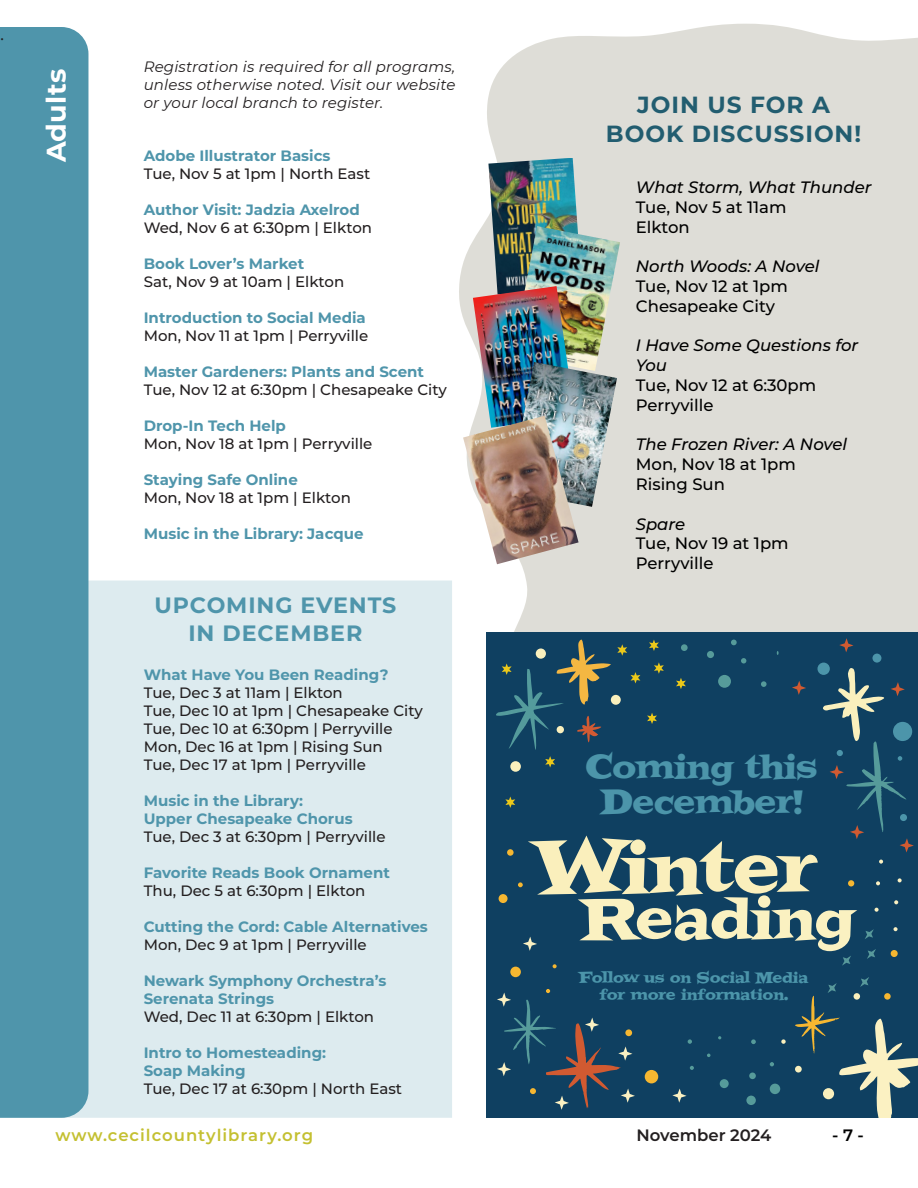
<style>
.page{position:relative;width:918px;height:1188px;background:#fff}
.page>*{position:absolute;margin:0;border:0;box-sizing:border-box;transform-origin:0 0}
.t1{font:76.2px "Filmotype Potomac";color:#faefbc}
.t2{font:61.65px "Filmotype Potomac";color:#faf1c1}
.t3{font:35.4px/34.5px "Filmotype Potomac";color:#4c95aa;text-align:center}
.t4{font:700 27px "Montserrat";color:#fff}
.t5{font:700 23.4px/29.2px "Montserrat";letter-spacing:.04em;color:#225d70;text-align:center}
.t6{font:700 22.2px "Montserrat";letter-spacing:.04em;color:#4f95ab}
.t7{font:18px "Minion Pro";color:#231f20}
.t8{font:500 16.5px/19.8px "Montserrat";color:#000}
.t9{font:italic 500 16.5px/19.8px "Montserrat";color:#000}
.t10{font:600 16.5px "Montserrat";letter-spacing:.06em;color:#c4c031}
.t11{font:600 16.5px "Montserrat";color:#231f20}
.t12{font:600 16.5px "Montserrat";color:#000}
.t13{font:15.9px/16.5px "Filmotype Potomac";color:#4c95aa;text-align:center}
.t14{font:500 15px "Montserrat";color:#231f20}
.t15{font:700 15px "Montserrat";color:#4f95ab}
.t16{font:italic 15px/18px "Montserrat";letter-spacing:.01em;color:#231f20;text-align:justify}
</style>
<div class="page">
<svg style="left:459px;top:24px;width:459px;height:608px;background:#e0dfda"></svg>
<div style="left:0;top:580px;width:452px;height:538px;background:#ddebef"></div>
<div style="left:486px;top:632px;width:432px;height:486px;background:#0f4061"></div>
<div style="left:645px;top:1070px;width:13px;height:13px;background:#f6b731;border-radius:50%"></div>
<div style="left:510px;top:967px;width:11px;height:10px;background:#f6b731;border-radius:50%"></div>
<svg style="left:781px;top:1039px;width:5px;height:5px"></svg>
<div style="left:611px;top:695px;width:10px;height:10px;background:#faf0bd;border-radius:50%"></div>
<div style="left:510px;top:761px;width:11px;height:11px;background:#faf0bd;border-radius:50%"></div>
<div style="left:817px;top:663px;width:13px;height:12px;background:#4c95aa;border-radius:50%"></div>
<div style="left:872px;top:654px;width:9px;height:9px;background:#4c95aa;border-radius:50%"></div>
<svg style="left:553px;top:964px;width:4px;height:4px"></svg>
<svg style="left:879px;top:860px;width:4px;height:4px"></svg>
<svg style="left:898px;top:878px;width:4px;height:4px"></svg>
<svg style="left:876px;top:881px;width:4px;height:4px"></svg>
<svg style="left:894px;top:900px;width:4px;height:4px"></svg>
<svg style="left:875px;top:908px;width:4px;height:4px"></svg>
<svg style="left:894px;top:927px;width:4px;height:4px"></svg>
<div style="left:499px;top:894px;width:9px;height:9px;background:#f6b731;border-radius:50%"></div>
<svg style="left:518px;top:882px;width:5px;height:5px"></svg>
<div style="left:507px;top:849px;width:7px;height:7px;background:#f6b731;border-radius:50%"></div>
<svg style="left:848px;top:880px;width:6px;height:6px"></svg>
<div style="left:891px;top:950px;width:7px;height:7px;background:#f6b731;border-radius:50%"></div>
<svg style="left:865px;top:929px;width:9px;height:10px"></svg>
<svg style="left:867px;top:949px;width:9px;height:10px"></svg>
<svg style="left:842px;top:956px;width:9px;height:10px"></svg>
<svg style="left:795px;top:977px;width:123px;height:141px"></svg>
<svg style="left:617px;top:644px;width:10px;height:12px"></svg>
<svg style="left:649px;top:640px;width:10px;height:11px"></svg>
<svg style="left:631px;top:672px;width:9px;height:11px"></svg>
<svg style="left:496px;top:640px;width:115px;height:110px"></svg>
<svg style="left:545px;top:756px;width:10px;height:12px"></svg>
<svg style="left:505px;top:797px;width:10px;height:11px"></svg>
<svg style="left:676px;top:678px;width:10px;height:11px"></svg>
<svg style="left:647px;top:713px;width:10px;height:11px"></svg>
<svg style="left:654px;top:662px;width:10px;height:12px"></svg>
<svg style="left:523px;top:937px;width:14px;height:14px"></svg>
<svg style="left:497px;top:989px;width:138px;height:121px"></svg>
<svg style="left:672px;top:1089px;width:15px;height:14px"></svg>
<svg style="left:823px;top:668px;width:91px;height:184px"></svg>
<svg style="left:792px;top:681px;width:14px;height:14px"></svg>
<svg style="left:839px;top:638px;width:14px;height:14px"></svg>
<div style="left:681px;top:644px;width:7px;height:7px;background:#569b9a;border-radius:50%"></div>
<div style="left:707px;top:651px;width:7px;height:7px;background:#569b9a;border-radius:50%"></div>
<svg style="left:741px;top:658px;width:5px;height:5px"></svg>
<div style="left:718px;top:675px;width:13px;height:13px;background:#569b9a;border-radius:50%"></div>
<svg style="left:761px;top:681px;width:6px;height:6px"></svg>
<svg style="left:731px;top:640px;width:6px;height:5px"></svg>
<svg style="left:688px;top:1039px;width:4px;height:5px"></svg>
<div style="left:749px;top:1073px;width:7px;height:6px;background:#569b9a;border-radius:50%"></div>
<div style="left:720px;top:1079px;width:9px;height:9px;background:#569b9a;border-radius:50%"></div>
<div style="left:746px;top:1096px;width:10px;height:9px;background:#569b9a;border-radius:50%"></div>
<svg style="left:751px;top:1039px;width:5px;height:5px"></svg>
<svg style="left:690px;top:1066px;width:4px;height:4px"></svg>
<div style="left:770px;top:1084px;width:10px;height:10px;background:#569b9a;border-radius:50%"></div>
<svg style="left:770px;top:1062px;width:4px;height:4px"></svg>
<div style="left:0;top:27px;width:88px;height:1091px;background:#4f95ab"></div>
<img style="left:488px;top:158px;width:94px;height:128px">
<img style="left:512px;top:226px;width:108px;height:145px">
<img style="left:473px;top:286px;width:102px;height:130px">
<img style="left:509px;top:362px;width:108px;height:145px">
<img style="left:463px;top:416px;width:116px;height:148px">
<p class="t7" style="left:0;top:22px;width:6px">.</p>
<p class="t4" style="left:37px;top:162px;width:95px;rotate:-90deg">Adults</p>
<p class="t16" style="left:144px;top:57px;width:313px">Registration is required for all programs, unless otherwise noted. Visit our website or your local branch to register.</p>
<p class="t15" style="left:144px;top:145px;width:188px">Adobe Illustrator Basics</p>
<p class="t14" style="left:144px;top:164px;width:228px">Tue, Nov 5 at 1pm | North East</p>
<p class="t15" style="left:144px;top:199px;width:218px">Author Visit: Jadzia Axelrod</p>
<p class="t14" style="left:144px;top:218px;width:230px">Wed, Nov 6 at 6:30pm | Elkton</p>
<p class="t15" style="left:144px;top:253px;width:162px">Book Lover’s Market</p>
<p class="t14" style="left:144px;top:272px;width:202px">Sat, Nov 9 at 10am | Elkton</p>
<p class="t15" style="left:144px;top:307px;width:224px">Introduction to Social Media</p>
<p class="t14" style="left:144px;top:326px;width:226px">Mon, Nov 11 at 1pm | Perryville</p>
<p class="t15" style="left:144px;top:361px;width:282px">Master Gardeners: Plants and Scent</p>
<p class="t14" style="left:144px;top:380px;width:305px">Tue, Nov 12 at 6:30pm | Chesapeake City</p>
<p class="t15" style="left:144px;top:415px;width:144px">Drop-In Tech Help</p>
<p class="t14" style="left:144px;top:434px;width:230px">Mon, Nov 18 at 1pm | Perryville</p>
<p class="t15" style="left:144px;top:469px;width:156px">Staying Safe Online</p>
<p class="t14" style="left:144px;top:488px;width:209px">Mon, Nov 18 at 1pm | Elkton</p>
<p class="t15" style="left:144px;top:523px;width:221px">Music in the Library: Jacque</p>
<p class="t6" style="left:154px;top:589px;width:244px">UPCOMING EVENTS</p>
<p class="t6" style="left:188px;top:617px;width:176px">IN DECEMBER</p>
<p class="t15" style="left:144px;top:664px;width:246px">What Have You Been Reading?</p>
<p class="t14" style="left:144px;top:682px;width:201px">Tue, Dec 3 at 11am | Elkton</p>
<p class="t14" style="left:144px;top:700px;width:281px">Tue, Dec 10 at 1pm | Chesapeake City</p>
<p class="t14" style="left:144px;top:718px;width:250px">Tue, Dec 10 at 6:30pm | Perryville</p>
<p class="t14" style="left:144px;top:736px;width:241px">Mon, Dec 16 at 1pm | Rising Sun</p>
<p class="t14" style="left:144px;top:754px;width:224px">Tue, Dec 17 at 1pm | Perryville</p>
<p class="t15" style="left:144px;top:790px;width:161px">Music in the Library:</p>
<p class="t15" style="left:144px;top:808px;width:210px">Upper Chesapeake Chorus</p>
<p class="t14" style="left:144px;top:826px;width:243px">Tue, Dec 3 at 6:30pm | Perryville</p>
<p class="t15" style="left:144px;top:862px;width:248px">Favorite Reads Book Ornament</p>
<p class="t14" style="left:144px;top:880px;width:223px">Thu, Dec 5 at 6:30pm | Elkton</p>
<p class="t15" style="left:144px;top:916px;width:286px">Cutting the Cord: Cable Alternatives</p>
<p class="t14" style="left:144px;top:934px;width:225px">Mon, Dec 9 at 1pm | Perryville</p>
<p class="t15" style="left:144px;top:970px;width:244px">Newark Symphony Orchestra’s</p>
<p class="t15" style="left:144px;top:988px;width:132px">Serenata Strings</p>
<p class="t14" style="left:144px;top:1006px;width:232px">Wed, Dec 11 at 6:30pm | Elkton</p>
<p class="t15" style="left:144px;top:1042px;width:184px">Intro to Homesteading:</p>
<p class="t15" style="left:144px;top:1060px;width:103px">Soap Making</p>
<p class="t14" style="left:144px;top:1078px;width:260px">Tue, Dec 17 at 6:30pm | North East</p>
<p class="t5" style="left:606px;top:89px;width:257px">JOIN US FOR A<br>BOOK DISCUSSION!</p>
<p class="t9" style="left:636px;top:176px;width:237px">What Storm, What Thunder</p>
<p class="t8" style="left:636px;top:196px;width:152px">Tue, Nov 5 at 11am</p>
<p class="t8" style="left:636px;top:216px;width:56px">Elkton</p>
<p class="t9" style="left:636px;top:256px;width:185px">North Woods: A Novel</p>
<p class="t8" style="left:636px;top:275px;width:154px">Tue, Nov 12 at 1pm<br>Chesapeake City</p>
<p class="t9" style="left:636px;top:335px;width:224px">I Have Some Questions for<br>You</p>
<p class="t8" style="left:636px;top:374px;width:182px">Tue, Nov 12 at 6:30pm</p>
<p class="t8" style="left:636px;top:394px;width:79px">Perryville</p>
<p class="t9" style="left:636px;top:434px;width:213px">The Frozen River: A Novel</p>
<p class="t8" style="left:636px;top:454px;width:162px">Mon, Nov 18 at 1pm<br>Rising Sun</p>
<p class="t9" style="left:636px;top:513px;width:51px">Spare</p>
<p class="t8" style="left:636px;top:533px;width:154px">Tue, Nov 19 at 1pm</p>
<p class="t8" style="left:636px;top:553px;width:79px">Perryville</p>
<p class="t3" style="left:586px;top:751px;width:233px">Coming this<br>December!</p>
<p class="t1" style="left:539px;top:824px;width:278px">Winter</p>
<p class="t2" style="left:582px;top:883px;width:274px">Reading</p>
<p class="t13" style="left:579px;top:970px;width:231px">Follow us on Social Media for more information.</p>
<p class="t10" style="left:55px;top:1123px;width:259px">www.cecilcountylibrary.org</p>
<p class="t11" style="left:637px;top:1123px;width:136px">November 2024</p>
<p class="t12" style="left:832px;top:1123px;width:33px">- 7 -</p>
</div>
